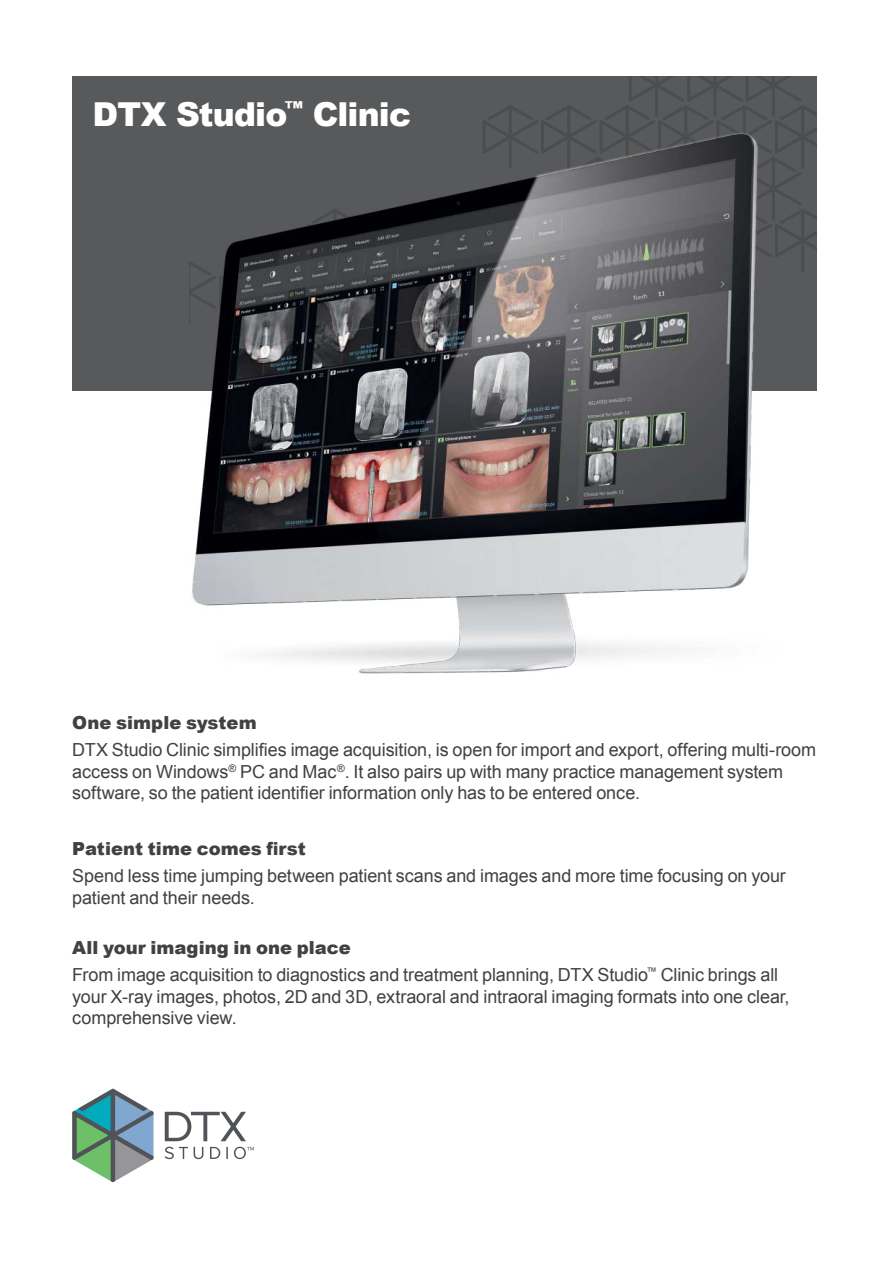
<style>
.page{position:relative;width:893px;height:1263px;background:#fff}
.page>*{position:absolute;margin:0;border:0;box-sizing:border-box;transform-origin:0 0}
.t1{font:900 33px "Arial";letter-spacing:-.025em;color:#fff}
.t2{font:18px/21.6px "Arial";letter-spacing:-.005em;color:#414042}
.t3{font:900 18px "Arial";color:#414042}
.s1{font-weight:900}
</style>
<div class="page">
<div style="left:72px;top:77px;width:744px;height:314px;background:#58595b"></div>
<svg style="left:483px;top:77px;width:333px;height:172px"></svg>
<img style="left:189px;top:127px;width:625px;height:547px">
<svg style="left:72px;top:1089px;width:82px;height:93px"></svg>
<svg style="left:165px;top:1112px;width:81px;height:29px"></svg>
<svg style="left:165px;top:1147px;width:89px;height:12px"></svg>
<h1 class="t1" style="left:93px;top:90px;width:320px">DTX Studio<sup>™</sup> Clinic</h1>
<p class="t3" style="left:72px;top:710px;width:186px">One simple system</p>
<p class="t2" style="left:72px;top:739px;width:745px">DTX Studio Clinic simplifies image acquisition, is open for import and export, offering multi-room access on Windows<sup>®</sup> PC and Mac<sup>®</sup>. It also pairs up with many practice management system software, so the patient identifier information only has to be entered once.</p>
<p class="t3" style="left:72px;top:836px;width:235px">Patient time comes first</p>
<p class="t2" style="left:72px;top:865px;width:715px">Spend less time jumping between patient scans and images and more time focusing on your patient and their needs.</p>
<p class="t2" style="left:72px;top:934px;width:707px;line-height:27px"><span class="s1">All your imaging in one place<br></span>From image acquisition to diagnostics and treatment planning, DTX Studio<sup>™</sup> Clinic brings all</p>
<p class="t2" style="left:72px;top:986px;width:719px">your X-ray images, photos, 2D and 3D, extraoral and intraoral imaging formats into one clear, comprehensive view.</p>
</div>
